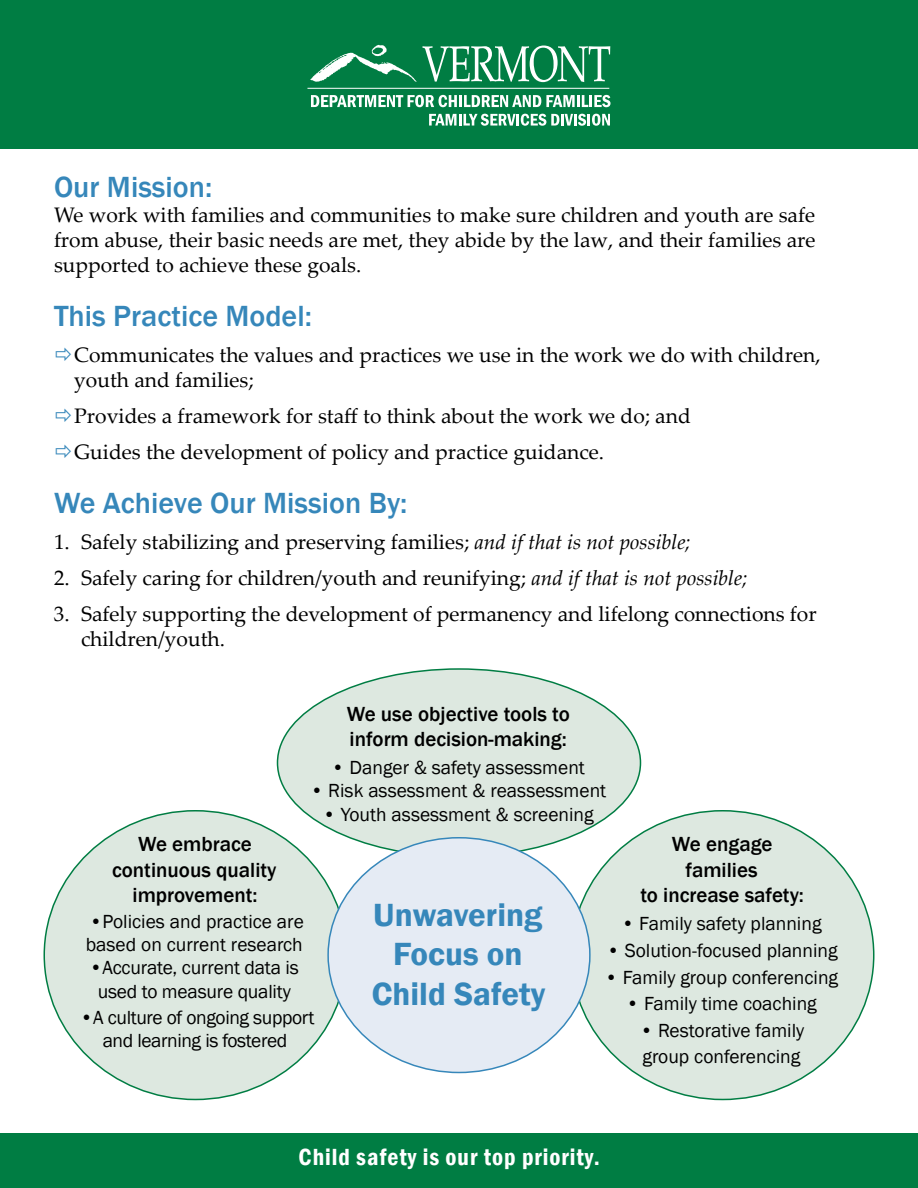
<style>
.page{position:relative;width:918px;height:1188px;background:#fff}
.page>*{position:absolute;margin:0;border:0;box-sizing:border-box;transform-origin:0 0}
.t1{font:600 33px/39.6px "Franklin Gothic";color:#3687ba;text-align:center}
.t2{font:500 30px "Franklin Gothic";color:#3687ba}
.t3{font:600 condensed 24px "Franklin Gothic";letter-spacing:.04em;color:#fff}
.t4{font:21px/25.2px "Palatino Linotype";color:#000}
.t5{font:500 21px/25.2px "Franklin Gothic";color:#000;text-align:center}
.t6{font:19.5px/23.4px "Franklin Gothic";color:#000}
.t7{font:19.5px/23.4px "Franklin Gothic";letter-spacing:-.02em;color:#000;text-align:center}
.s1{font-style:italic}
</style>
<div class="page">
<div style="left:0;top:0;width:918px;height:148px;background:#007d43"></div>
<div style="left:0;top:1134px;width:918px;height:54px;background:#007d43"></div>
<div style="left:278px;top:669px;width:362px;height:187px;background:#dde8e0;border-radius:50%"></div>
<div style="left:44px;top:811px;width:302px;height:289px;background:#dde8e0;border-radius:50%"></div>
<div style="left:572px;top:811px;width:302px;height:289px;background:#dde8e0;border-radius:50%"></div>
<div style="left:328px;top:838px;width:262px;height:234px;background:#e5ebf4;border-radius:50%"></div>
<svg style="left:310px;top:45px;width:300px;height:38px"></svg>
<hr style="left:307px;top:88px;width:302px;height:1px;background:#fff">
<svg style="left:311px;top:95px;width:300px;height:12px"></svg>
<svg style="left:429px;top:114px;width:181px;height:12px"></svg>
<h2 class="t2" style="left:54px;top:168px;width:160px">Our Mission:</h2>
<p class="t4" style="left:54px;top:201px;width:763px;text-align:justify">We work with families and communities to make sure children and youth are safe from abuse, their basic needs are met, they abide by the law, and their families are supported to achieve these goals.</p>
<h2 class="t2" style="left:54px;top:298px;width:259px">This Practice Model:</h2>
<p class="t4" style="left:74px;top:342px;width:748px">Communicates the values and practices we use in the work we do with children, youth and families;</p>
<p class="t4" style="left:74px;top:397px;width:618px;line-height:36px">Provides a framework for staff to think about the work we do; and<br>Guides the development of policy and practice guidance.</p>
<h2 class="t2" style="left:54px;top:485px;width:355px">We Achieve Our Mission By:</h2>
<p class="t4" style="left:54px;top:529px;width:638px">1. Safely stabilizing and preserving families; <span class="s1">and if that is not possible;</span></p>
<p class="t4" style="left:54px;top:565px;width:695px">2. Safely caring for children/youth and reunifying; <span class="s1">and if that is not possible;</span></p>
<p class="t4" style="left:81px;top:601px;width:737px;text-indent:-27px">3. Safely supporting the development of permanency and lifelong connections for children/youth.</p>
<p class="t5" style="left:347px;top:701px;width:225px;text-align:left">We use objective tools to inform decision-making:</p>
<p class="t6" style="left:332px;top:756px;width:255px">• Danger &amp; safety assessment</p>
<p class="t6" style="left:310px;top:780px;width:297px">• Risk assessment &amp; reassessment</p>
<p class="t6" style="left:323px;top:803px;width:272px">• Youth assessment &amp; screening</p>
<p class="t5" style="left:112px;top:832px;width:166px">We embrace continuous quality improvement:</p>
<p class="t6" style="left:86px;top:910px;width:220px">•Policies and practice are based on current research</p>
<p class="t6" style="left:90px;top:957px;width:211px;text-align:center">•Accurate, current data is used to measure quality</p>
<p class="t7" style="left:80px;top:1006px;width:236px">•A culture of ongoing support and learning is fostered</p>
<h1 class="t1" style="left:372px;top:895px;width:175px">Unwavering<br>Focus on<br>Child Safety</h1>
<p class="t5" style="left:641px;top:832px;width:165px">We engage families<br>to increase safety:</p>
<p class="t6" style="left:621px;top:912px;width:202px">• Family safety planning</p>
<p class="t6" style="left:607px;top:939px;width:232px">• Solution-focused planning</p>
<p class="t6" style="left:605px;top:966px;width:235px">• Family group conferencing</p>
<p class="t6" style="left:626px;top:993px;width:192px">• Family time coaching</p>
<p class="t6" style="left:640px;top:1019px;width:166px;line-height:25.2px">• Restorative family group conferencing</p>
<p class="t3" style="left:299px;top:1141px;width:303px">Child safety is our top priority.</p>
</div>
